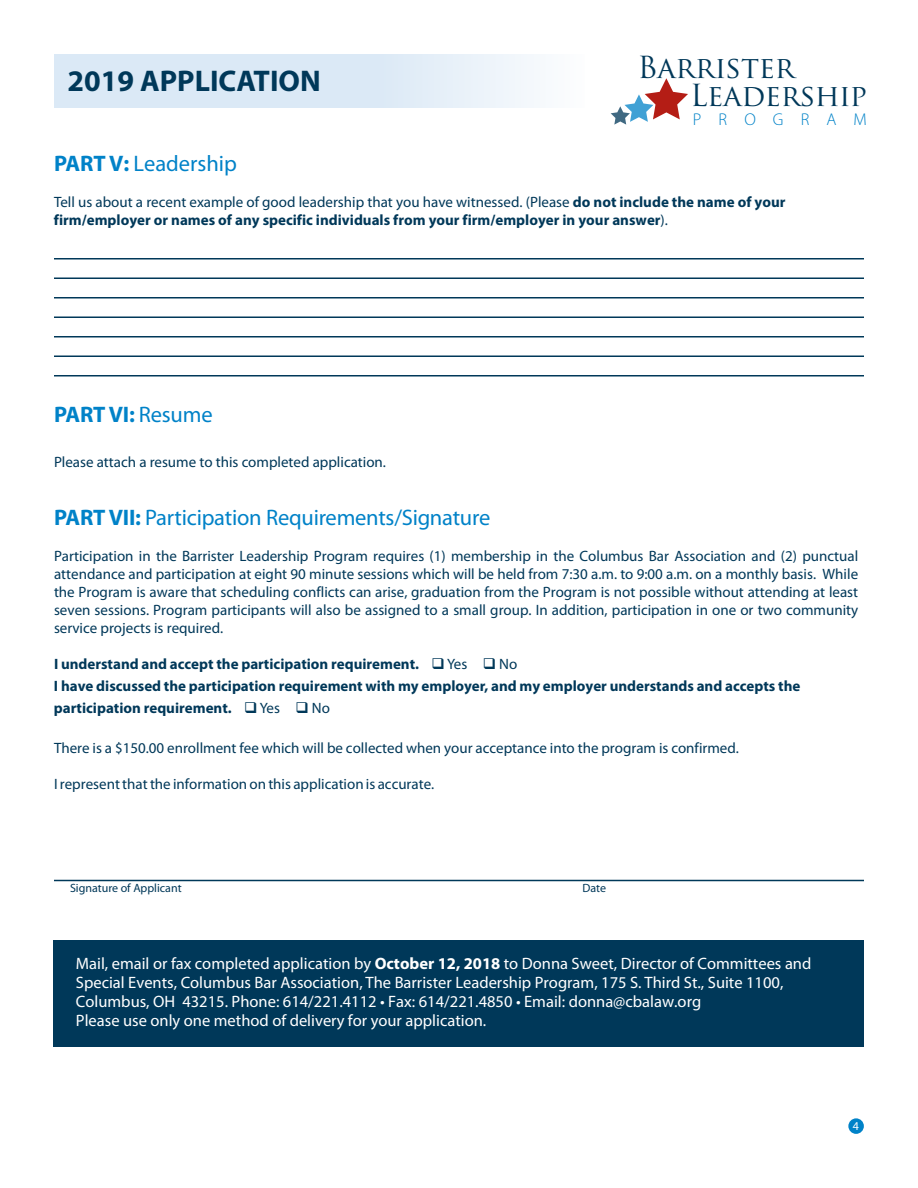
<style>
.page{position:relative;width:918px;height:1188px;background:#fff}
.page>*{position:absolute;margin:0;border:0;box-sizing:border-box;transform-origin:0 0}
.t1{font:700 30px "Myriad Pro";color:#003859}
.t2{font:29.7px/28.3px "Trajan Pro";letter-spacing:-.01em;color:#003859}
.t3{font:22.5px "Myriad Pro";letter-spacing:-.01em;color:#0082c8}
.t4{font:700 22.5px "Myriad Pro";letter-spacing:-.01em;color:#0082c8}
.t5{font:300 17.1px "Myriad Pro";letter-spacing:1em;color:#0082c8}
.t6{font:16.5px/19px "Myriad Pro";color:#fff}
.t7{font:15px/18px "Myriad Pro";color:#003859;text-align:justify}
.t8{font:700 15px/21.8px "Myriad Pro";color:#003859}
.t9{font:12px "Myriad Pro";color:#003859}
.t10{font:12px "Myriad Pro";color:#fff}
.s1{font-weight:700}
.s2{font-weight:400}
</style>
<div class="page">
<hr style="left:54px;top:880px;width:810px;height:1px;background:#003859">
<div style="left:53px;top:940px;width:811px;height:106px;background:#003859"></div>
<svg style="left:611px;top:78px;width:77px;height:47px"></svg>
<div style="left:54px;top:54px;width:531px;height:54px;background:linear-gradient(to right,#d3e4f4,#f0f6fb)"></div>
<div style="left:848px;top:1118px;width:16px;height:16px;background:#0082c8;border-radius:50%"></div>
<hr style="left:54px;top:258px;width:810px;height:2px;background:#003859">
<hr style="left:54px;top:278px;width:810px;height:1px;background:#003859">
<hr style="left:54px;top:297px;width:810px;height:1px;background:#003859">
<hr style="left:54px;top:316px;width:810px;height:2px;background:#003859">
<hr style="left:54px;top:336px;width:810px;height:2px;background:#003859">
<hr style="left:54px;top:356px;width:810px;height:1px;background:#003859">
<hr style="left:54px;top:375px;width:810px;height:1px;background:#003859">
<p class="t1" style="left:68px;top:61px;width:255px">2019 APPLICATION</p>
<p class="t2" style="left:690px;top:52px;width:179px;text-indent:-53px">Barrister<br>Leadership</p>
<p class="t5" style="left:693px;top:110px;width:175px">PROGRAM</p>
<p class="t3" style="left:54px;top:150px;width:184px"><span class="s1">PART V:</span> Leadership</p>
<p class="t8" style="left:54px;top:193px;width:733px;line-height:18px"><span class="s2">Tell us about a recent example of good leadership that you have witnessed. (Please</span> do not include the name of your firm/employer or names of any specific individuals from your firm/employer in your answer<span class="s2">).</span></p>
<p class="t4" style="left:54px;top:400px;width:160px">PART VI: <span class="s2">Resume</span></p>
<p class="t7" style="left:54px;top:453px;width:334px">Please attach a resume to this completed application.</p>
<p class="t3" style="left:54px;top:504px;width:438px"><span class="s1">PART VII:</span> Participation Requirements/Signature</p>
<p class="t7" style="left:54px;top:547px;width:806px">Participation in the Barrister Leadership Program requires (1) membership in the Columbus Bar Association and (2) punctual attendance and participation at eight 90 minute sessions which will be held from 7:30 a.m. to 9:00 a.m. on a monthly basis. While the Program is aware that scheduling conflicts can arise, graduation from the Program is not possible without attending at least seven sessions. Program participants will also be assigned to a small group. In addition, participation in one or two community service projects is required.</p>
<p class="t8" style="left:54px;top:653px;width:748px">I understand and accept the participation requirement. ❑<span class="s2">Yes</span> ❑ <span class="s2">No<br></span>I have discussed the participation requirement with my employer, and my employer understands and accepts the participation requirement. ❑<span class="s2">Yes</span> ❑ <span class="s2">No</span></p>
<p class="t7" style="left:54px;top:739px;width:687px">There is a $150.00 enrollment fee which will be collected when your acceptance into the program is confirmed.</p>
<p class="t7" style="left:54px;top:775px;width:382px">I represent that the information on this application is accurate.</p>
<p class="t9" style="left:70px;top:880px;width:113px">Signature of Applicant</p>
<p class="t9" style="left:582px;top:880px;width:25px">Date</p>
<p class="t6" style="left:76px;top:954px;width:737px">Mail, email or fax completed application by <span class="s1">October 12, 2018</span> to Donna Sweet, Director of Committees and Special Events, Columbus Bar Association, The Barrister Leadership Program, 175 S. Third St., Suite 1100, Columbus, OH 43215. Phone: 614/221.4112 • Fax: 614/221.4850 • Email: donna@cbalaw.org<br>Please use only one method of delivery for your application.</p>
<p class="t10" style="left:853px;top:1118px;width:8px">4</p>
</div>
